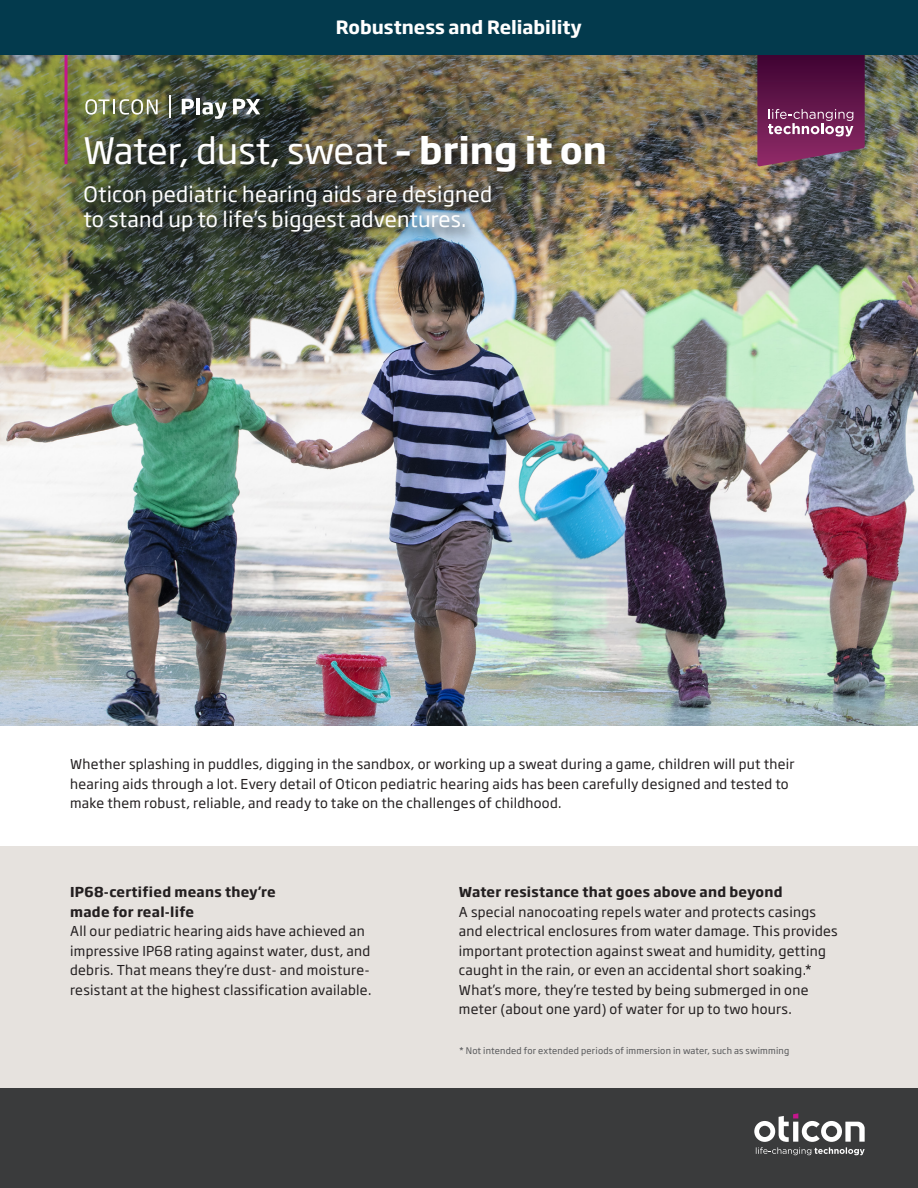
<style>
.page{position:relative;width:918px;height:1188px;background:#fff}
.page>*{position:absolute;margin:0;border:0;box-sizing:border-box;transform-origin:0 0}
.OTI20_Headline_24_28{font:36px "Soho Gothic Pro";color:#fff}
.OTI20_Subheading_14{font:21px/25.5px "Soho Gothic Pro";letter-spacing:.01em;color:#fff}
.t1{font:700 18px "Soho Gothic Pro";color:#fff}
.OTI20_Body_9_13{font:13.5px/19.5px "Soho Gothic Pro";letter-spacing:.02em;color:#231f20}
.OTI20_Body_9_13-2{font:700 13.5px/19.5px "Soho Gothic Pro";letter-spacing:.02em;color:#231f20}
.OTI20_asterix_6_8{font:9px "Soho Gothic Pro";letter-spacing:.02em;color:#57585a}
.s1{font-weight:700}
</style>
<div class="page">
<img style="left:0;top:332px;width:918px;height:394px">
<div style="left:0;top:846px;width:918px;height:267px;background:#e6e2de"></div>
<div style="left:0;top:1089px;width:918px;height:99px;background:#3a3b3c"></div>
<svg style="left:754px;top:1113px;width:111px;height:42px"></svg>
<img style="left:0;top:55px;width:918px;height:277px">
<div style="left:61px;top:48px;width:560px;height:199px;background:#231f20;opacity:.75"></div>
<hr style="left:65px;top:51px;width:3px;height:85px;background:#c5168c">
<hr style="left:65px;top:136px;width:3px;height:28px;background:#c5168c">
<svg style="left:85px;top:99px;width:73px;height:16px"></svg>
<hr style="left:169px;top:95px;width:2px;height:23px;background:#fff">
<svg style="left:182px;top:99px;width:12px;height:15px"></svg>
<hr style="left:196px;top:98px;width:4px;height:16px;background:#fff">
<svg style="left:202px;top:102px;width:25px;height:17px"></svg>
<svg style="left:233px;top:99px;width:27px;height:15px"></svg>
<svg style="left:757px;top:55px;width:108px;height:112px;background:#6c2b57"></svg>
<div style="left:0;top:0;width:918px;height:55px;background:#033a4d"></div>
<p class="t1" style="left:336px;top:13px;width:248px">Robustness and Reliability</p>
<p class="OTI20_Headline_24_28" style="left:83px;top:123px;width:526px">Water, dust, sweat <span class="s1">– bring it on</span></p>
<p class="OTI20_Subheading_14" style="left:83px;top:180px;width:410px">Oticon pediatric hearing aids are designed to stand up to life’s biggest adventures.</p>
<p class="OTI20_Body_9_13" style="left:70px;top:754px;width:726px">Whether splashing in puddles, digging in the sandbox, or working up a sweat during a game, children will put their hearing aids through a lot. Every detail of Oticon pediatric hearing aids has been carefully designed and tested to make them robust, reliable, and ready to take on the challenges of childhood.</p>
<p class="OTI20_Body_9_13-2" style="left:70px;top:882px;width:207px">IP68-certified means they’re made for real-life</p>
<p class="OTI20_Body_9_13" style="left:70px;top:921px;width:303px">All our pediatric hearing aids have achieved an impressive IP68 rating against water, dust, and debris. That means they’re dust- and moisture&shy;resistant at the highest classification available.</p>
<p class="OTI20_Body_9_13" style="left:459px;top:882px;width:380px"><span class="s1">Water resistance that goes above and beyond<br></span>A special nanocoating repels water and protects casings and electrical enclosures from water damage. This provides important protection against sweat and humidity, getting caught in the rain, or even an accidental short soaking.* What’s more, they’re tested by being submerged in one meter (about one yard) of water for up to two hours.</p>
<p class="OTI20_asterix_6_8" style="left:459px;top:1044px;width:332px">* Not intended for extended periods of immersion in water, such as swimming</p>
</div>
